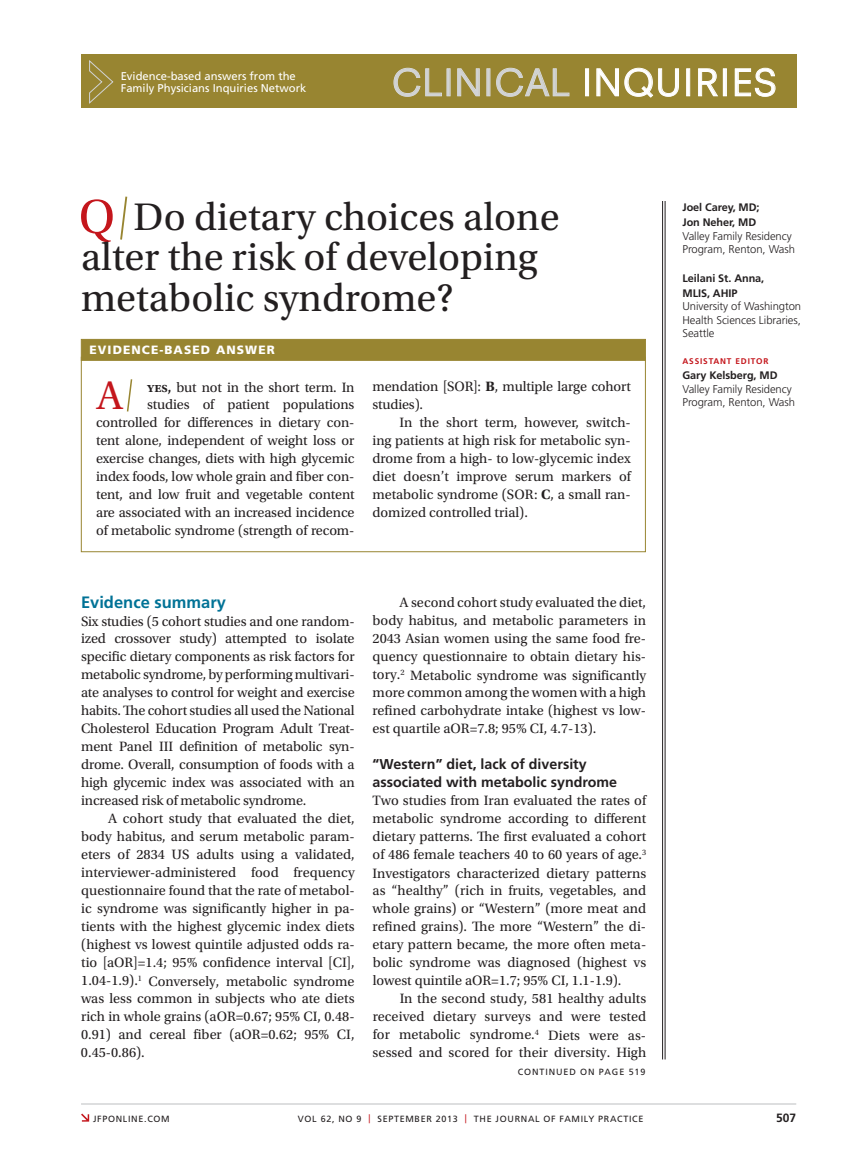
<style>
.page{position:relative;width:851px;height:1161px;background:#fff}
.page>*{position:absolute;margin:0;border:0;box-sizing:border-box;transform-origin:0 0}
.t1{font:42px "Utopia Std";color:#c4161c}
.t2{font:40.5px/40.5px "Utopia Std";color:#231f20}
.t3{font:36px "Neuzeit SLT Std";letter-spacing:.025em;color:#fff}
.t4{font:700 16.5px "Frutiger LT Std";color:#007296}
.t5{font:14.25px/18px "Utopia Std";letter-spacing:-.01em;color:#231f20;text-align:justify}
.t6{font:700 14.25px/18px "Frutiger LT Std";color:#231f20}
.t7{font:900 12px "Frutiger LT Std";letter-spacing:.09em;color:#fff}
.t8{font:700 12px "Frutiger LT Std";color:#231f20}
.t9{font:300 11.25px/13.5px "Frutiger LT Std";letter-spacing:-.005em;color:#231f20}
.t10{font:11.25px/12.1px "Frutiger LT Std";color:#fff}
.t11{font:700 10.8px/15px "Frutiger LT Std";letter-spacing:-.005em;color:#231f20}
.t12{font:9px "Frutiger LT Std";letter-spacing:.075em;color:#231f20}
.t13{font:700 8.25px "Frutiger LT Std";letter-spacing:.1em;color:#c4161c}
.s1{color:#d1d3d4}
.s2{font-weight:600;font-size:14.1px}
.s3{font-weight:700}
.s4{color:#c4161c}
</style>
<div class="page">
<hr style="left:664px;top:201px;width:1px;height:858px;background:#231f20">
<hr style="left:662px;top:201px;width:1px;height:858px;background:#231f20">
<hr style="left:81px;top:1104px;width:715px;height:1px;background:#bcbec0">
<div style="left:81px;top:54px;width:715px;height:54px;background:#988531"></div>
<svg style="left:89px;top:60px;width:25px;height:44px"></svg>
<svg style="left:81px;top:1114px;width:8px;height:8px"></svg>
<svg style="left:81px;top:199px;width:32px;height:43px"></svg>
<svg style="left:120px;top:196px;width:8px;height:44px"></svg>
<svg style="left:393px;top:68px;width:49px;height:29px"></svg>
<svg style="left:457px;top:68px;width:22px;height:28px"></svg>
<svg style="left:496px;top:68px;width:73px;height:29px"></svg>
<div style="left:585px;top:69px;width:3px;height:27px;border:1px solid #fff"></div>
<svg style="left:596px;top:68px;width:82px;height:30px"></svg>
<div style="left:686px;top:69px;width:3px;height:27px;border:1px solid #fff"></div>
<svg style="left:698px;top:68px;width:20px;height:28px"></svg>
<div style="left:723px;top:69px;width:3px;height:27px;border:1px solid #fff"></div>
<svg style="left:735px;top:68px;width:40px;height:29px"></svg>
<div style="left:81px;top:339px;width:564px;height:22px;background:#988531;border:1px solid #988531"></div>
<div style="left:81px;top:357px;width:564px;height:195px;border:1px solid #988531"></div>
<svg style="left:126px;top:379px;width:7px;height:33px"></svg>
<p class="t10" style="left:121px;top:70px;width:187px">Evidence-based answers from the<br>Family Physicians Inquiries Network</p>
<h3 class="t3" style="left:392px;top:61px;width:387px"><span class="s1">CLINICAL</span> INQUIRIES</h3>
<h2 class="t2" style="left:81px;top:197px;width:480px;text-indent:52px">Do dietary choices alone alter the risk of developing metabolic syndrome?</h2>
<p class="t7" style="left:89px;top:343px;width:187px">EVIDENCE-BASED ANSWER</p>
<h1 class="t1" style="left:97px;top:373px;width:28px">A</h1>
<p class="t5" style="left:96px;top:378px;width:260px;text-align:right"><span class="s2">yes,</span> but not in the short term. In<br>studies of patient populations controlled for differences in dietary con&shy;tent alone, independent of weight loss or exercise changes, diets with high glycemic index foods, low whole grain and fiber con&shy;tent, and low fruit and vegetable content are associated with an increased incidence of metabolic syndrome (strength of recom-</p>
<p class="t5" style="left:372px;top:378px;width:260px">mendation [SOR]: <span class="s3">B</span>, multiple large cohort studies).</p>
<p class="t5" style="left:372px;top:414px;width:260px;text-indent:27px">In the short term, however, switch&shy;ing patients at high risk for metabolic syn&shy;drome from a high- to low-glycemic index diet doesn’t improve serum markers of metabolic syndrome (SOR: <span class="s3">C</span>, a small ran&shy;domized controlled trial).</p>
<p class="t4" style="left:81px;top:592px;width:146px">Evidence summary</p>
<p class="t5" style="left:81px;top:612px;width:275px">Six studies (5 cohort studies and one random&shy;ized crossover study) attempted to isolate specific dietary components as risk factors for metabolic syndrome, by performing multivari&shy;ate analyses to control for weight and exercise habits. The cohort studies all used the National Cholesterol Education Program Adult Treat&shy;ment Panel III definition of metabolic syn&shy;drome. Overall, consumption of foods with a high glycemic index was associated with an increased risk of metabolic syndrome.</p>
<p class="t5" style="left:81px;top:810px;width:275px;text-indent:27px">A cohort study that evaluated the diet, body habitus, and serum metabolic param&shy;eters of 2834 US adults using a validated, interviewer-administered food frequency questionnaire found that the rate of metabol&shy;ic syndrome was significantly higher in pa&shy;tients with the highest glycemic index diets (highest vs lowest quintile adjusted odds ra&shy;tio [aOR]=1.4; 95% confidence interval [CI], 1.04-1.9).<sup>1</sup> Conversely, metabolic syndrome was less common in subjects who ate diets rich in whole grains (aOR=0.67; 95% CI, 0.48- 0.91) and cereal fiber (aOR=0.62; 95% CI, 0.45-0.86).</p>
<p class="t5" style="left:372px;top:594px;width:275px;text-indent:27px">A second cohort study evaluated the diet, body habitus, and metabolic parameters in 2043 Asian women using the same food fre&shy;quency questionnaire to obtain dietary his&shy;tory.<sup>2</sup> Metabolic syndrome was significantly more common among the women with a high refined carbohydrate intake (highest vs low&shy;est quartile aOR=7.8; 95% CI, 4.7-13).</p>
<p class="t6" style="left:372px;top:756px;width:246px">“Western” diet, lack of diversity associated with metabolic syndrome</p>
<p class="t5" style="left:372px;top:792px;width:275px">Two studies from Iran evaluated the rates of metabolic syndrome according to different dietary patterns. The first evaluated a cohort of 486 female teachers 40 to 60 years of age.<sup>3<br></sup>Investigators characterized dietary patterns as “healthy” (rich in fruits, vegetables, and whole grains) or “Western” (more meat and refined grains). The more “Western” the di&shy;etary pattern became, the more often meta&shy;bolic syndrome was diagnosed (highest vs lowest quintile aOR=1.7; 95% CI, 1.1-1.9).</p>
<p class="t5" style="left:372px;top:990px;width:275px;text-indent:27px">In the second study, 581 healthy adults received dietary surveys and were tested for metabolic syndrome.<sup>4</sup> Diets were as&shy;sessed and scored for their diversity. High</p>
<p class="t12" style="left:517px;top:1066px;width:21px">contin</p>
<p class="t12" style="left:556px;top:1066px;width:91px">ued on page 519</p>
<p class="t11" style="left:682px;top:200px;width:79px">Joel Carey, MD;<br>Jon Neher, MD</p>
<p class="t9" style="left:682px;top:229px;width:114px">Valley Family Residency<br>Program, Renton, Wash</p>
<p class="t11" style="left:682px;top:270px;width:83px">Leilani St. Anna,<br>MLIS, AHIP</p>
<p class="t9" style="left:682px;top:300px;width:120px;text-align:justify">University of Washington Health Sciences Libraries, Seattle</p>
<p class="t13" style="left:682px;top:356px;width:13px">Assis</p>
<p class="t13" style="left:708px;top:356px;width:61px">tant EDITOR</p>
<p class="t11" style="left:682px;top:368px;width:97px">Gary Kelsberg, MD</p>
<p class="t9" style="left:682px;top:382px;width:114px">Valley Family Residency<br>Program, Renton, Wash</p>
<p class="t12" style="left:93px;top:1113px;width:41px">jfpon line</p>
<p class="t12" style="left:144px;top:1113px;width:27px">.com</p>
<p class="t12" style="left:298px;top:1113px;width:345px">Vol 62, No 9 <span class="s4">|</span> SEPTEM BER 2013 <span class="s4">|</span> The Journal of Fami ly Practice</p>
<p class="t8" style="left:776px;top:1111px;width:22px">507</p>
</div>
